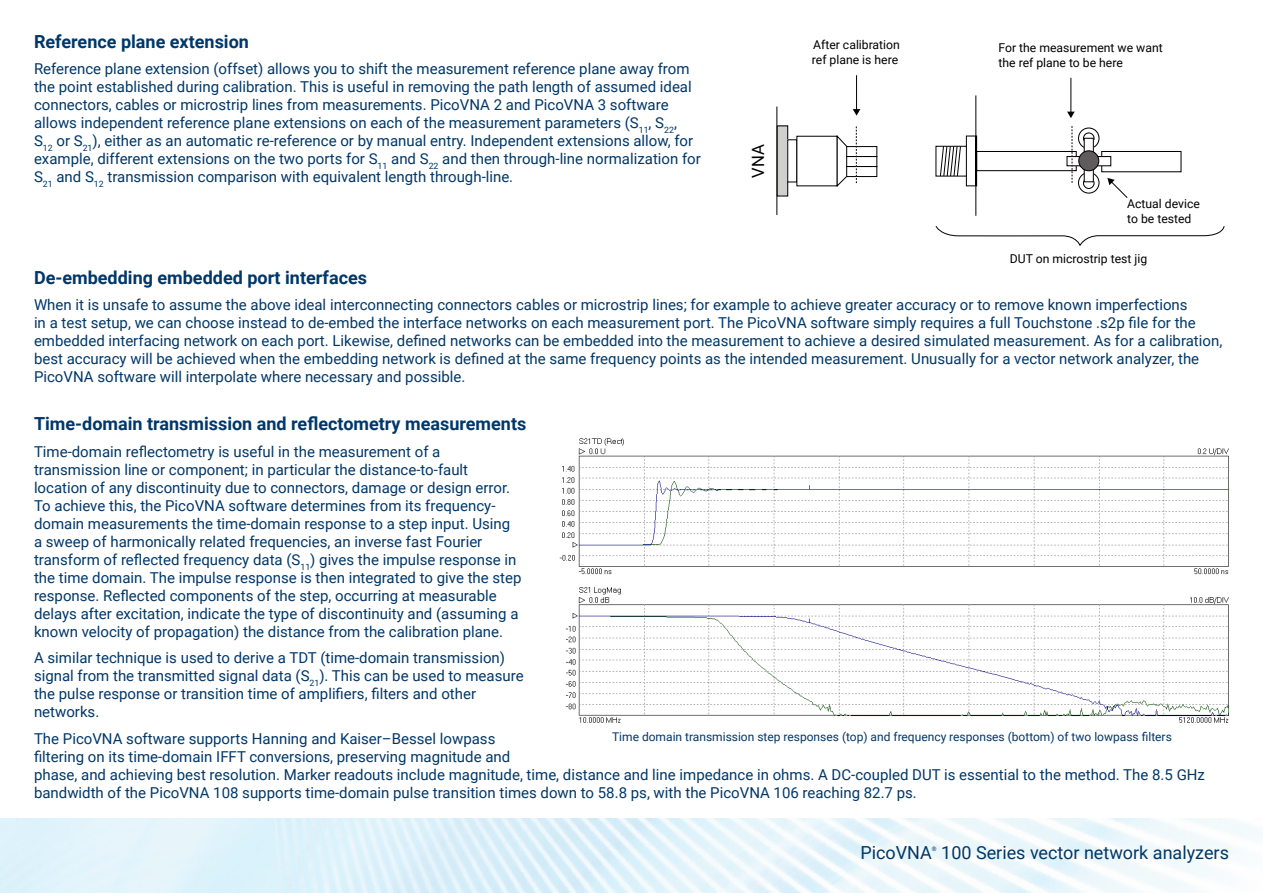
<style>
.page{position:relative;width:1263px;height:893px;background:#fff}
.page>*{position:absolute;margin:0;border:0;box-sizing:border-box;transform-origin:0 0}
.t1{font:700 18px "Roboto";color:#003768}
.t2{font:18px "Roboto";color:#003768}
.t3{font:15px/18px "Roboto";color:#003768}
.t4{font:12.15px/14.7px "Roboto";color:#000}
.t5{font:12px "Roboto";color:#003768}
.t6{font:6.15px "Roboto";color:#003768}
</style>
<div class="page">
<img style="left:0;top:819px;width:1263px;height:74px">
<div style="left:1101px;top:151px;width:80px;height:21px;border:1px solid #000"></div>
<div style="left:1078px;top:128px;width:21px;height:21px;border:1px solid #000;border-radius:50%"></div>
<hr style="left:777px;top:107px;width:1px;height:108px;background:#000">
<div style="left:777px;top:126px;width:11px;height:70px;background:#cfcfce"></div>
<div style="left:777px;top:126px;width:11px;height:70px;border:1px solid #000"></div>
<div style="left:787px;top:140px;width:10px;height:42px;border:1px solid #000"></div>
<svg style="left:836px;top:136px;width:11px;height:51px"></svg>
<div style="left:846px;top:146px;width:31px;height:11px;border:1px solid #000"></div>
<div style="left:846px;top:156px;width:31px;height:11px;border:1px solid #000"></div>
<div style="left:846px;top:166px;width:31px;height:11px;border:1px solid #000"></div>
<svg style="left:856px;top:126px;width:1px;height:57px"></svg>
<hr style="left:856px;top:75px;width:1px;height:35px;background:#000">
<svg style="left:853px;top:109px;width:7px;height:7px"></svg>
<hr style="left:1070px;top:78px;width:1px;height:35px;background:#000">
<svg style="left:1067px;top:112px;width:8px;height:6px"></svg>
<hr style="left:975px;top:95px;width:1px;height:121px;background:#000">
<div style="left:976px;top:136px;width:1px;height:50px;border:1px solid #000"></div>
<div style="left:936px;top:146px;width:31px;height:30px;border:1px solid #000"></div>
<svg style="left:940px;top:146px;width:21px;height:31px"></svg>
<div style="left:976px;top:151px;width:101px;height:20px;border:1px solid #000"></div>
<div style="left:1083px;top:132px;width:11px;height:12px;border:1px solid #000;border-radius:50%"></div>
<div style="left:1078px;top:172px;width:21px;height:22px;border:1px solid #000;border-radius:50%"></div>
<div style="left:1083px;top:177px;width:11px;height:12px;border:1px solid #000;border-radius:50%"></div>
<svg style="left:1107px;top:178px;width:21px;height:20px"></svg>
<svg style="left:935px;top:226px;width:290px;height:20px"></svg>
<div style="left:1067px;top:157px;width:15px;height:9px;background:#fff"></div>
<div style="left:1066px;top:156px;width:16px;height:10px;border:1px solid #000"></div>
<div style="left:1092px;top:157px;width:19px;height:9px;background:#fff"></div>
<div style="left:1092px;top:156px;width:19px;height:10px;border:1px solid #000"></div>
<div style="left:1084px;top:138px;width:9px;height:15px;background:#fff"></div>
<div style="left:1084px;top:138px;width:10px;height:16px;border:1px solid #000"></div>
<div style="left:1084px;top:168px;width:9px;height:14px;background:#fff"></div>
<div style="left:1084px;top:168px;width:10px;height:14px;border:1px solid #000"></div>
<div style="left:1079px;top:151px;width:20px;height:20px;background:#5e5c5d;border-radius:50%"></div>
<div style="left:1078px;top:150px;width:21px;height:21px;border:1px solid #000;border-radius:50%"></div>
<svg style="left:1071px;top:126px;width:2px;height:57px"></svg>
<img style="left:559px;top:438px;width:670px;height:285px">
<p class="t1" style="left:34px;top:29px;width:216px">Reference plane extension</p>
<p class="t3" style="left:34px;top:59px;width:668px">Reference plane extension (offset) allows you to shift the measurement reference plane away from the point established during calibration. This is useful in removing the path length of assumed ideal connectors, cables or microstrip lines from measurements. PicoVNA 2 and PicoVNA 3 software allows independent reference plane extensions on each of the measurement parameters (S<sub>11</sub>, S<sub>22</sub>,<br>S<sub>12</sub> or S<sub>21</sub>), either as an automatic re-reference or by manual entry. Independent extensions allow, for example, different extensions on the two ports for S<sub>11</sub> and S<sub>22</sub> and then through-line normalization for S<sub>21</sub> and S<sub>12</sub> transmission comparison with equivalent length through-line.</p>
<p class="t4" style="left:812px;top:37px;width:90px">After calibration ref plane is here</p>
<p class="t4" style="left:998px;top:40px;width:166px">For the measurement we want the ref plane to be here</p>
<p class="t4" style="left:1127px;top:196px;width:74px">Actual device to be tested</p>
<p class="t4" style="left:1010px;top:251px;width:139px">DUT on microstrip test jig</p>
<p class="t1" style="left:34px;top:265px;width:335px">De-embedding embedded port interfaces</p>
<p class="t3" style="left:34px;top:295px;width:1190px">When it is unsafe to assume the above ideal interconnecting connectors cables or microstrip lines; for example to achieve greater accuracy or to remove known imperfections<br>in a test setup, we can choose instead to de-embed the interface networks on each measurement port. The PicoVNA software simply requires a full Touchstone .s2p file for the embedded interfacing network on each port. Likewise, defined networks can be embedded into the measurement to achieve a desired simulated measurement. As for a calibration, best accuracy will be achieved when the embedding network is defined at the same frequency points as the intended measurement. Unusually for a vector network analyzer, the PicoVNA software will interpolate where necessary and possible.</p>
<p class="t1" style="left:34px;top:411px;width:494px">Time-domain transmission and reflectometry measurements</p>
<p class="t3" style="left:34px;top:442px;width:489px">Time-domain reflectometry is useful in the measurement of a transmission line or component; in particular the distance-to-fault location of any discontinuity due to connectors, damage or design error.<br>To achieve this, the PicoVNA software determines from its frequency&shy;domain measurements the time-domain response to a step input. Using a sweep of harmonically related frequencies, an inverse fast Fourier transform of reflected frequency data (S<sub>11</sub>) gives the impulse response in the time domain. The impulse response is then integrated to give the step response. Reflected components of the step, occurring at measurable delays after excitation, indicate the type of discontinuity and (assuming a known velocity of propagation) the distance from the calibration plane.</p>
<p class="t3" style="left:34px;top:649px;width:491px">A similar technique is used to derive a TDT (time-domain transmission) signal from the transmitted signal data (S<sub>21</sub>). This can be used to measure the pulse response or transition time of amplifiers, filters and other networks.</p>
<p class="t3" style="left:34px;top:729px;width:1172px">The PicoVNA software supports Hanning and Kaiser–Bessel lowpass<br>filtering on its time-domain IFFT conversions, preserving magnitude and<br>phase, and achieving best resolution. Marker readouts include magnitude, time, distance and line impedance in ohms. A DC-coupled DUT is essential to the method. The 8.5 GHz bandwidth of the PicoVNA 108 supports time-domain pulse transition times down to 58.8 ps, with the PicoVNA 106 reaching 82.7 ps.</p>
<p class="t5" style="left:612px;top:729px;width:561px">Time domain transmission step responses (top) and frequency responses (bottom) of two lowpass filters</p>
<p class="t2" style="left:860px;top:840px;width:73px">PicoVNA</p>
<p class="t6" style="left:932px;top:844px;width:6px">®</p>
<p class="t2" style="left:941px;top:840px;width:289px">100 Series vector network analyzers</p>
</div>
